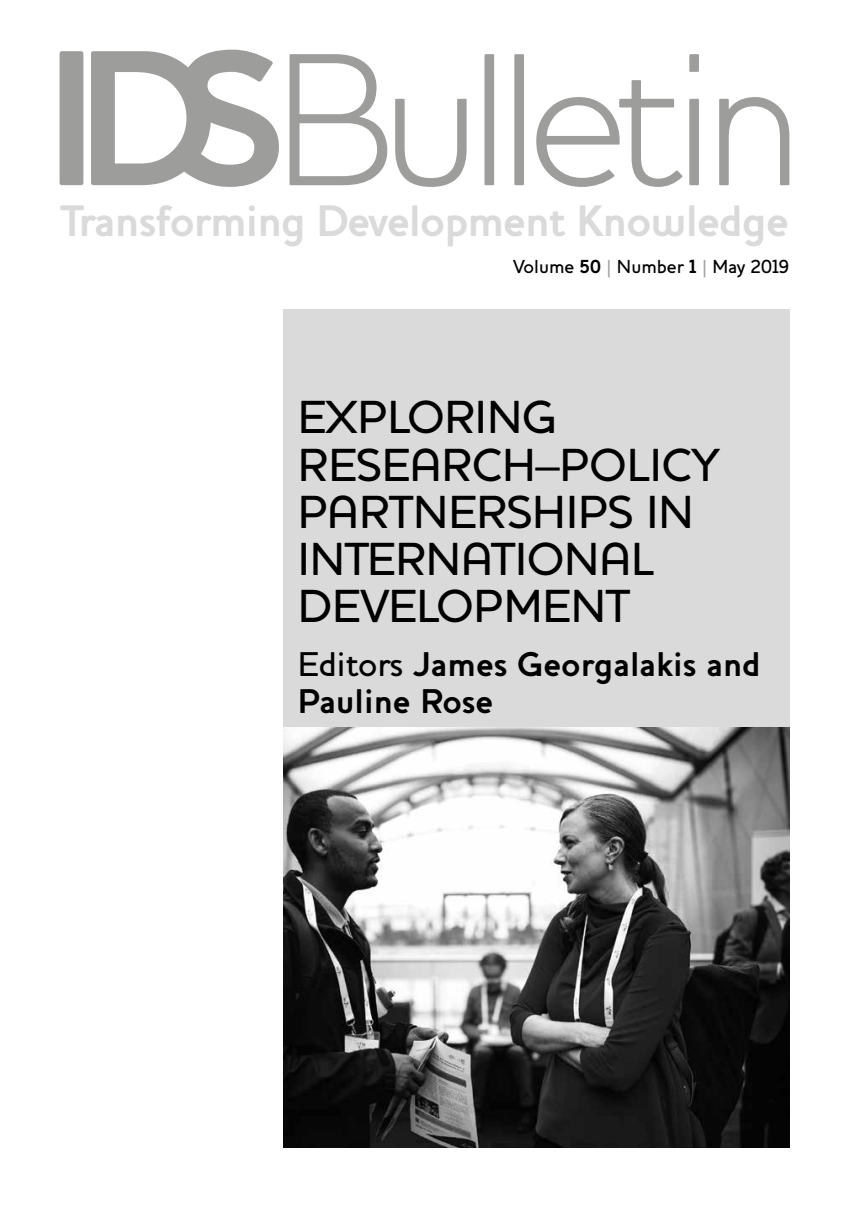
<style>
.page{position:relative;width:849px;height:1221px;background:#fff}
.page>*{position:absolute;margin:0;border:0;box-sizing:border-box;transform-origin:0 0}
.t1{font:500 47.25px/47.2px "Houschka";color:#000}
.t2{font:700 44.98px "Houschka";letter-spacing:-.02em;color:#dadada}
.t3{font:700 35px/36.8px "Houschka";color:#000}
.t4{font:500 19.25px "Houschka";color:#000}
.s1{font-weight:700}
.s2{color:#9d9d9c}
.s3{font-weight:500}
</style>
<div class="page">
<div style="left:60px;top:51px;width:23px;height:134px;background:#9d9d9c;border-radius:2px"></div>
<svg style="left:91px;top:50px;width:188px;height:137px"></svg>
<svg style="left:289px;top:54px;width:98px;height:131px"></svg>
<svg style="left:395px;top:99px;width:71px;height:88px"></svg>
<div style="left:484px;top:54px;width:10px;height:131px;background:#9d9d9c"></div>
<div style="left:514px;top:54px;width:10px;height:131px;background:#9d9d9c"></div>
<svg style="left:536px;top:80px;width:146px;height:107px"></svg>
<svg style="left:689px;top:54px;width:9px;height:131px"></svg>
<svg style="left:719px;top:97px;width:70px;height:88px"></svg>
<div style="left:283px;top:308px;width:506px;height:419px;background:#dadada"></div>
<img style="left:283px;top:727px;width:506px;height:419px">
<p class="t2" style="left:61px;top:194px;width:729px">Transforming Development Knowledge</p>
<p class="t4" style="left:513px;top:254px;width:278px">Volume <span class="s1">50</span> <span class="s2">|</span> Number <span class="s1">1</span> <span class="s2">|</span> May 2019</p>
<p class="t1" style="left:298px;top:393px;width:423px">EXPLORING<br>RESEARCH–POLICY<br>PARTNERSHIPS IN<br>INTERNATIONAL<br>DEVELOPMENT</p>
<p class="t3" style="left:298px;top:645px;width:464px"><span class="s3">Editors</span> James Georgalakis and<br>Pauline Rose</p>
</div>
